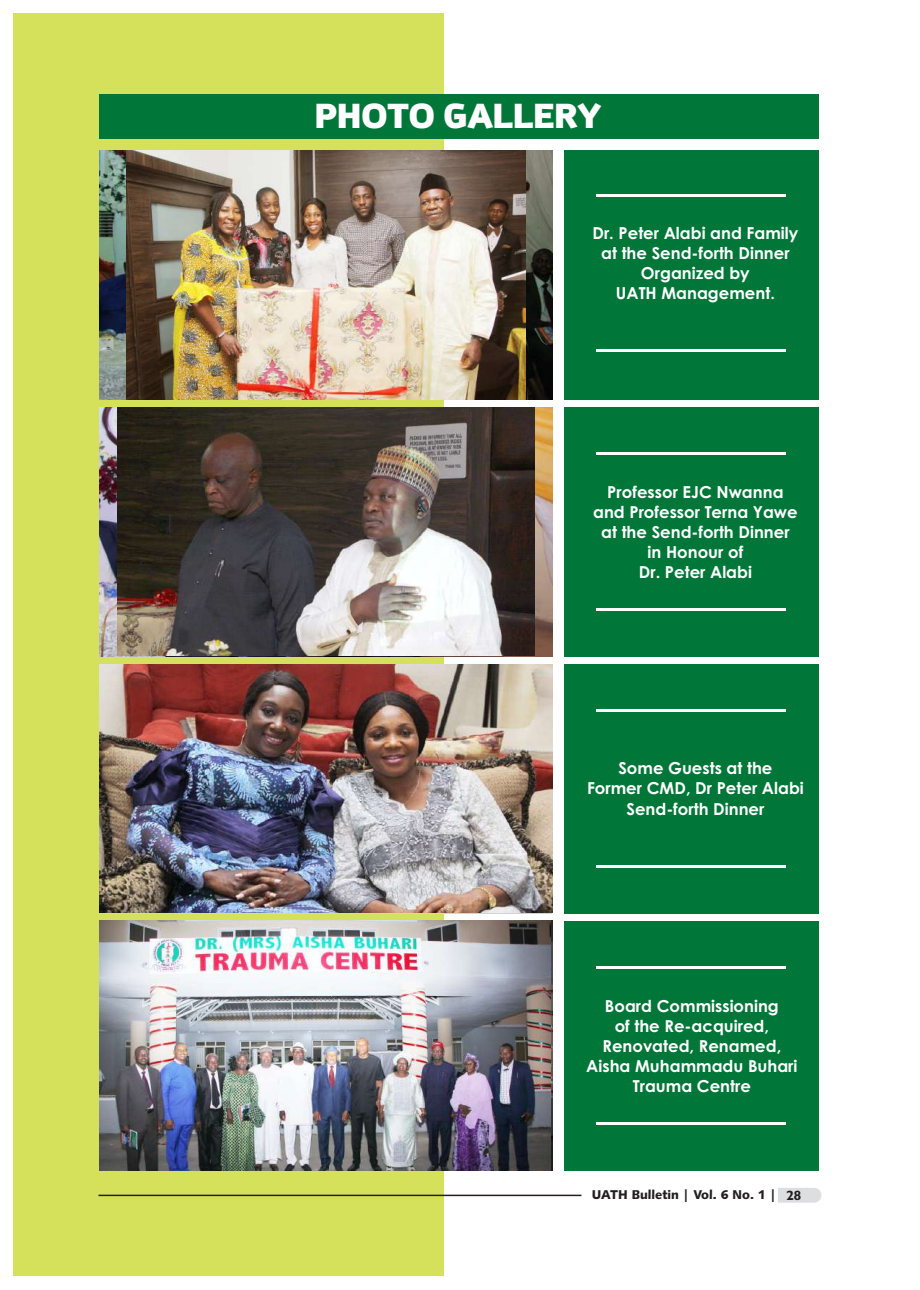
<style>
.page{position:relative;width:920px;height:1290px;background:#fff}
.page>*{position:absolute;margin:0;border:0;box-sizing:border-box;transform-origin:0 0}
.t1{font:36px "Anomoly Regular 2";color:#fff}
.t2{font:700 16.5px/20px "Century Gothic";color:#fff;text-align:center}
.t3{font:12.75px "Humanist 531 BT Black A";color:#231f20}
.s1{font-family:"Humanist 521 BT";font-weight:700;font-size:13.5px}
</style>
<div class="page">
<div style="left:14px;top:13px;width:430px;height:1263px;background:#d5e05b"></div>
<img style="left:99px;top:664px;width:453px;height:249px">
<img style="left:99px;top:407px;width:453px;height:249px">
<img style="left:117px;top:407px;width:417px;height:249px">
<img style="left:99px;top:150px;width:453px;height:249px">
<img style="left:126px;top:150px;width:399px;height:249px">
<hr style="left:98px;top:1194px;width:483px;height:2px;background:#231f20">
<svg style="left:778px;top:1188px;width:43px;height:15px"></svg>
<div style="left:564px;top:150px;width:255px;height:249px;background:#007638"></div>
<div style="left:564px;top:407px;width:255px;height:249px;background:#007638"></div>
<div style="left:564px;top:664px;width:255px;height:249px;background:#007638"></div>
<div style="left:564px;top:921px;width:255px;height:249px;background:#007638"></div>
<hr style="left:597px;top:195px;width:189px;height:2px;background:#fff">
<hr style="left:597px;top:350px;width:189px;height:2px;background:#fff">
<hr style="left:597px;top:710px;width:189px;height:2px;background:#fff">
<hr style="left:597px;top:865px;width:189px;height:2px;background:#fff">
<hr style="left:597px;top:453px;width:189px;height:2px;background:#fff">
<hr style="left:597px;top:608px;width:189px;height:2px;background:#fff">
<hr style="left:597px;top:967px;width:189px;height:2px;background:#fff">
<hr style="left:597px;top:1122px;width:189px;height:2px;background:#fff">
<div style="left:99px;top:94px;width:720px;height:44px;background:#007638"></div>
<img style="left:99px;top:921px;width:452px;height:249px">
<h1 class="t1" style="left:315px;top:101px;width:288px">PHOTO GALLERY</h1>
<p class="t2" style="left:592px;top:225px;width:207px">Dr. Peter Alabi and Family at the Send-forth Dinner<br>Organized by<br>UATH Management.</p>
<p class="t2" style="left:593px;top:483px;width:206px">Professor EJC Nwanna and Professor Terna Yawe at the Send-forth Dinner in Honour of<br>Dr. Peter Alabi</p>
<p class="t2" style="left:587px;top:760px;width:218px">Some Guests at the<br>Former CMD, Dr Peter Alabi<br>Send-forth Dinner</p>
<p class="t2" style="left:586px;top:997px;width:213px">Board Commissioning<br>of the Re-acquired,<br>Renovated, Renamed,<br>Aisha Muhammadu Buhari<br>Trauma Centre</p>
<p class="t3" style="left:592px;top:1189px;width:211px">UATH Bulletin | Vol. 6 No. 1 | <span class="s1">28</span></p>
</div>
